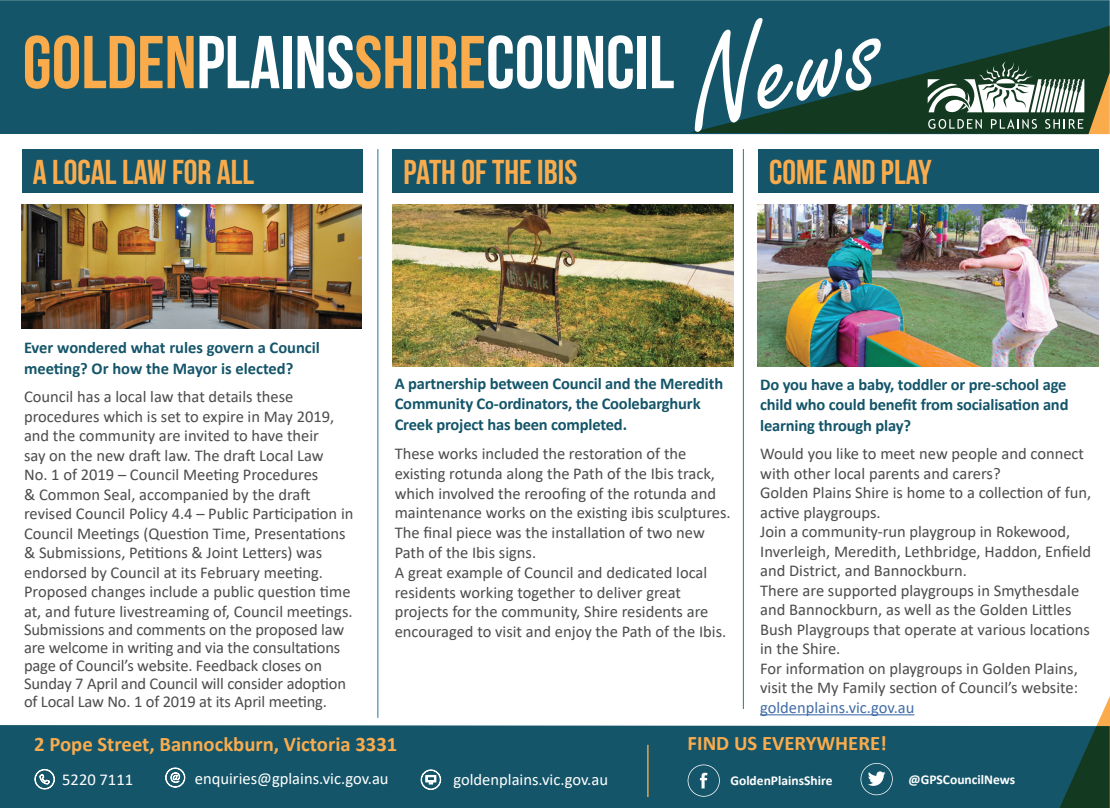
<style>
.page{position:relative;width:1110px;height:808px;background:#fff}
.page>*{position:absolute;margin:0;border:0;box-sizing:border-box;transform-origin:0 0}
.t1{font:139.35px "Freestyle Script";color:#fff}
.t2{font:700 74.7px "Bebas Neue";color:#fff}
.Story_Title{font:700 34.5px "Bebas Neue";color:#faac4d}
.t3{font:700 20.7px "Calibri";color:#faac4d}
.Small_Intro_Paragrap{font:16.5px/19.5px "Calibri";color:#4b4c4d}
.t4{font:700 16.5px/20.4px "Calibri";letter-spacing:-.01em;color:#14556a}
.t5{font:16.5px "Calibri";color:#fff}
.t6{font:700 13.5px "Calibri";color:#fff}
.s1{color:#faac4d}
.s2{color:#436da8}
</style>
<div class="page">
<div style="left:0;top:0;width:1110px;height:134px;background:#14556a"></div>
<svg style="left:690px;top:26px;width:420px;height:108px;background:#174c4f"></svg>
<svg style="left:928px;top:119px;width:54px;height:10px"></svg>
<svg style="left:991px;top:119px;width:46px;height:10px"></svg>
<svg style="left:1045px;top:119px;width:38px;height:10px"></svg>
<svg style="left:927px;top:61px;width:157px;height:52px"></svg>
<div style="left:0;top:725px;width:1059px;height:83px;background:#14556a"></div>
<svg style="left:860px;top:763px;width:33px;height:32px"></svg>
<svg style="left:687px;top:764px;width:33px;height:33px"></svg>
<hr style="left:647px;top:745px;width:1px;height:52px;background:#faac4d">
<svg style="left:421px;top:769px;width:20px;height:21px"></svg>
<svg style="left:35px;top:769px;width:20px;height:20px"></svg>
<svg style="left:165px;top:768px;width:20px;height:19px"></svg>
<svg style="left:1059px;top:696px;width:51px;height:112px"></svg>
<hr style="left:377px;top:149px;width:1px;height:569px;background:#237893">
<hr style="left:743px;top:149px;width:1px;height:560px;background:#237893">
<img style="left:21px;top:204px;width:341px;height:125px">
<div style="left:22px;top:149px;width:340px;height:43px;background:#14556a"></div>
<img style="left:757px;top:204px;width:341px;height:163px">
<div style="left:758px;top:149px;width:340px;height:43px;background:#14556a"></div>
<hr style="left:760px;top:714px;width:154px;height:1px;background:#436da8">
<img style="left:392px;top:204px;width:341px;height:163px">
<div style="left:393px;top:149px;width:340px;height:43px;background:#14556a"></div>
<p class="t1" style="left:673px;top:15px;width:197px;rotate:-13deg">News</p>
<p class="t2" style="left:23px;top:21px;width:653px"><span class="s1">GOLDEN</span>PLAINS<span class="s1">SHIRE</span>COUNCIL</p>
<p class="Story_Title" style="left:33px;top:153px;width:223px">A LOCAL LAW FOR ALL</p>
<p class="Story_Title" style="left:403px;top:153px;width:175px">PATH OF THE IBIS</p>
<p class="Story_Title" style="left:769px;top:153px;width:164px">COME AND PLAY</p>
<p class="t4" style="left:24px;top:336px;width:297px;line-height:21px">Ever wondered what rules govern a Council meeting? Or how the Mayor is elected?</p>
<p class="Small_Intro_Paragrap" style="left:24px;top:386px;width:331px">Council has a local law that details these procedures which is set to expire in May 2019, and the community are invited to have their<br>say on the new draft law. The draft Local Law<br>No. 1 of 2019 – Council Meeting Procedures<br>&amp; Common Seal, accompanied by the draft revised Council Policy 4.4 – Public Participation in Council Meetings (Question Time, Presentations &amp; Submissions, Petitions &amp; Joint Letters) was endorsed by Council at its February meeting.<br>Proposed changes include a public question time at, and future livestreaming of, Council meetings.</p>
<p class="Small_Intro_Paragrap" style="left:24px;top:620px;width:324px;line-height:18px">Submissions and comments on the proposed law are welcome in writing and via the consultations page of Council’s website. Feedback closes on Sunday 7 April and Council will consider adoption of Local Law No. 1 of 2019 at its April meeting.</p>
<p class="t4" style="left:395px;top:373px;width:330px">A partnership between Council and the Meredith<br>Community Co-ordinators, the Coolebarghurk<br>Creek project has been completed.</p>
<p class="Small_Intro_Paragrap" style="left:395px;top:443px;width:337px">These works included the restoration of the existing rotunda along the Path of the Ibis track, which involved the reroofing of the rotunda and maintenance works on the existing ibis sculptures.<br>The final piece was the installation of two new Path of the Ibis signs.</p>
<p class="Small_Intro_Paragrap" style="left:395px;top:562px;width:333px">A great example of Council and dedicated local residents working together to deliver great projects for the community, Shire residents are encouraged to visit and enjoy the Path of the Ibis.</p>
<p class="t4" style="left:760px;top:375px;width:310px;line-height:19.5px">Do you have a baby, toddler or pre-school age child who could benefit from socialisation and</p>
<p class="t4" style="left:760px;top:415px;width:152px">learning through play?</p>
<p class="Small_Intro_Paragrap" style="left:760px;top:443px;width:325px">Would you like to meet new people and connect with other local parents and carers?</p>
<p class="Small_Intro_Paragrap" style="left:760px;top:482px;width:332px">Golden Plains Shire is home to a collection of fun, active playgroups.</p>
<p class="Small_Intro_Paragrap" style="left:760px;top:521px;width:333px">Join a community-run playgroup in Rokewood, Inverleigh, Meredith, Lethbridge, Haddon, Enfield and District, and Bannockburn.<br>There are supported playgroups in Smythesdale and Bannockburn, as well as the Golden Littles Bush Playgroups that operate at various locations in the Shire.</p>
<p class="Small_Intro_Paragrap" style="left:760px;top:658px;width:319px;text-align:justify">For information on playgroups in Golden Plains, visit the My Family section of Council’s website: <span class="s2">goldenplains.vic.gov.au</span></p>
<p class="Small_Intro_Paragrap" style="left:760px;top:737px;width:6px">.</p>
<p class="t3" style="left:687px;top:729px;width:201px">FIND US EVERYWHERE!</p>
<p class="t3" style="left:34px;top:729px;width:364px">2 Pope Street, Bannockburn, Victoria 3331</p>
<p class="t5" style="left:62px;top:768px;width:72px">5220 7111</p>
<p class="t5" style="left:195px;top:767px;width:195px">enquiries@gplains.vic.gov.au</p>
<p class="t5" style="left:453px;top:767px;width:156px">goldenplains.vic.gov.au</p>
<p class="t6" style="left:730px;top:771px;width:104px">GoldenPlainsShire</p>
<p class="t6" style="left:908px;top:770px;width:108px">@GPSCouncilNews</p>
</div>
